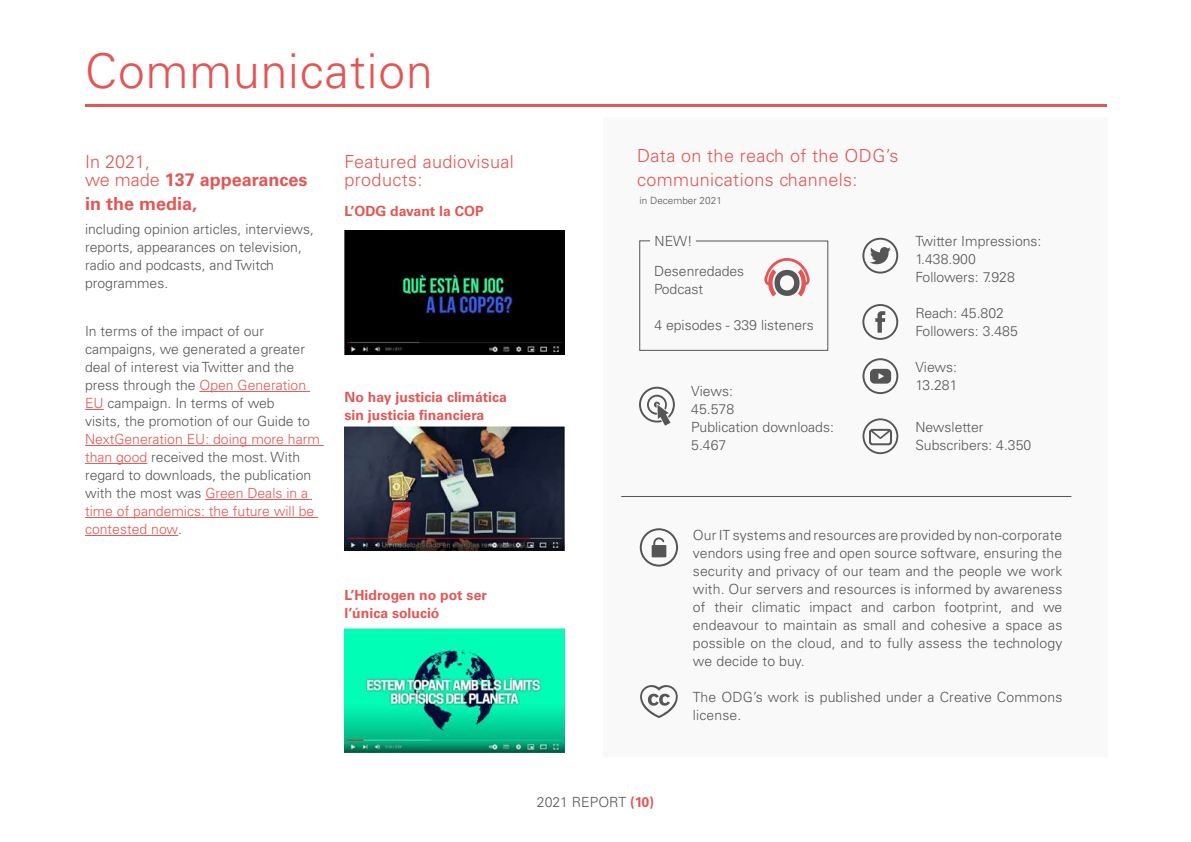
<style>
.page{position:relative;width:1191px;height:842px;background:#fff}
.page>*{position:absolute;margin:0;border:0;box-sizing:border-box;transform-origin:0 0}
.t1{font:300 48px "Univers LT Std";letter-spacing:.02em;color:#e25756}
.t2{font:300 18px/24px "Univers LT Std";letter-spacing:.02em;color:#e25756}
.t3{font:700 18px/18px "Univers LT Std";color:#e25756}
.t4{font:300 14px/18px "Univers LT Std";color:#565656}
.t5{font:300 14px/18px "Univers LT Std";color:#e25756}
.t6{font:700 14px/18px "Univers LT Std";color:#e25756}
.t7{font:300 10px "Univers LT Std";color:#565656}
.s1{font-weight:300}
.s2{color:#e25756}
.s3{color:#565656}
.s4{font-weight:700;color:#e25756}
</style>
<div class="page">
<div style="left:603px;top:117px;width:504px;height:640px;background:#faf9f9"></div>
<hr style="left:199px;top:391px;width:111px;height:1px;background:#e25756">
<svg style="left:85px;top:409px;width:19px;height:1px"></svg>
<hr style="left:85px;top:445px;width:239px;height:1px;background:#e25756">
<hr style="left:85px;top:463px;width:62px;height:1px;background:#e25756">
<hr style="left:205px;top:499px;width:107px;height:1px;background:#e25756">
<hr style="left:85px;top:517px;width:233px;height:1px;background:#e25756">
<hr style="left:85px;top:535px;width:93px;height:1px;background:#e25756">
<svg style="left:862px;top:418px;width:36px;height:36px"></svg>
<svg style="left:862px;top:358px;width:36px;height:36px"></svg>
<svg style="left:640px;top:685px;width:38px;height:33px"></svg>
<svg style="left:639px;top:387px;width:36px;height:39px"></svg>
<svg style="left:862px;top:238px;width:36px;height:36px"></svg>
<svg style="left:862px;top:304px;width:36px;height:36px"></svg>
<svg style="left:640px;top:528px;width:38px;height:39px"></svg>
<hr style="left:621px;top:496px;width:450px;height:1px;background:#565656">
<hr style="left:86px;top:104px;width:1021px;height:3px;background:#e25756">
<svg style="left:639px;top:240px;width:189px;height:111px"></svg>
<img style="left:344px;top:231px;width:220px;height:123px">
<img style="left:344px;top:426px;width:221px;height:124px">
<img style="left:344px;top:628px;width:220px;height:124px">
<h1 class="t1" style="left:85px;top:42px;width:349px">Communication</h1>
<p class="t3" style="left:85px;top:153px;width:224px"><span class="s1">In 2021,<br>we made</span> 137 appearances</p>
<p class="t3" style="left:85px;top:195px;width:114px">in the media,</p>
<p class="t4" style="left:85px;top:220px;width:230px">including opinion articles, interviews, reports, appearances on television, radio and podcasts, and Twitch programmes.</p>
<p class="t4" style="left:85px;top:322px;width:226px">In terms of the impact of our campaigns, we generated a greater deal of interest via Twitter and the press through the <span class="s2">Open Generation<br>EU</span> campaign. In terms of web visits, the promotion of our Guide to</p>
<p class="t5" style="left:85px;top:430px;width:236px">NextGeneration EU: doing more harm than good <span class="s3">received the most. With regard to downloads, the publication with the most was</span> Green Deals in a time of pandemics: the future will be contested now<span class="s3">.</span></p>
<p class="t2" style="left:344px;top:153px;width:171px;line-height:18px">Featured audiovisual products:</p>
<p class="t6" style="left:344px;top:202px;width:141px">L’ODG davant la COP</p>
<p class="t6" style="left:344px;top:388px;width:164px">No hay justicia climática sin justicia financiera</p>
<p class="t6" style="left:344px;top:586px;width:144px">L’Hidrogen no pot ser l’única solució</p>
<p class="t2" style="left:637px;top:144px;width:263px">Data on the reach of the ODG’s communications channels:</p>
<p class="t7" style="left:639px;top:194px;width:84px">in December 2021</p>
<p class="t4" style="left:654px;top:226px;width:92px;line-height:30px">NEW!<br>Desenredades</p>
<p class="t4" style="left:654px;top:280px;width:51px">Podcast</p>
<p class="t4" style="left:654px;top:316px;width:161px">4 episodes - 339 listeners</p>
<p class="t4" style="left:691px;top:382px;width:144px">Views:<br>45.578<br>Publication downloads:<br>5.467</p>
<p class="t4" style="left:915px;top:232px;width:128px">Twitter Impressions:<br>1.438.900<br>Followers: 7.928</p>
<p class="t4" style="left:915px;top:304px;width:104px">Reach: 45.802<br>Followers: 3.485</p>
<p class="t4" style="left:915px;top:358px;width:44px">Views:<br>13.281</p>
<p class="t4" style="left:915px;top:418px;width:117px">Newsletter<br>Subscribers: 4.350</p>
<p class="t4" style="left:693px;top:526px;width:371px;text-align:justify">Our IT systems and resources are provided by non-corporate vendors using free and open source software, ensuring the security and privacy of our team and the people we work with. Our servers and resources is informed by awareness of their climatic impact and carbon footprint, and we endeavour to maintain as small and cohesive a space as possible on the cloud, and to fully assess the technology we decide to buy.</p>
<p class="t4" style="left:693px;top:688px;width:371px">The ODG’s work is published under a Creative Commons license.</p>
<p class="t4" style="left:537px;top:793px;width:119px">2021 REPORT <span class="s4">(10)</span></p>
</div>
